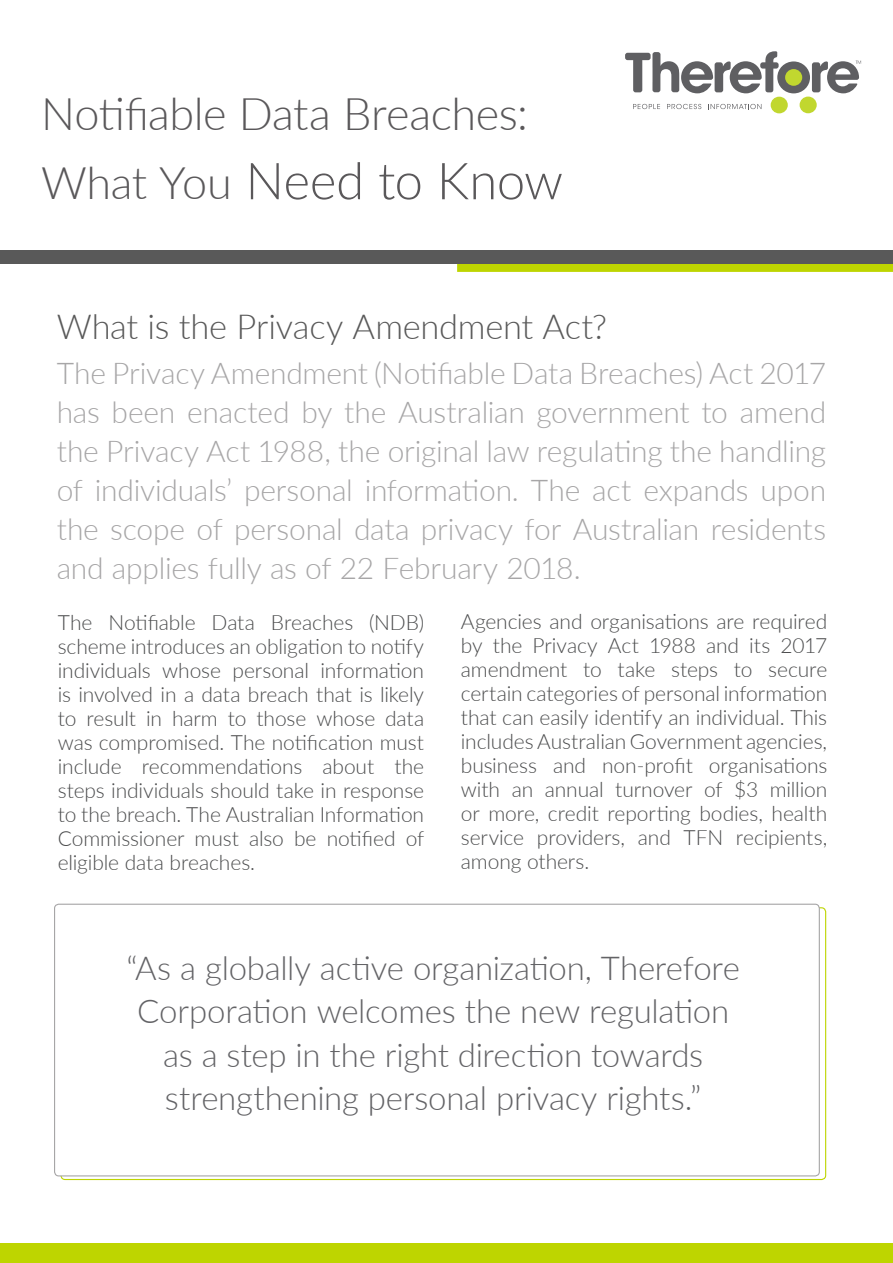
<style>
.page{position:relative;width:893px;height:1263px;background:#fff}
.page>*{position:absolute;margin:0;border:0;box-sizing:border-box;transform-origin:0 0}
.t1{font:300 51px "Lato";letter-spacing:-.01em;color:#5a585a}
.t2{font:300 45px "Lato";letter-spacing:-.01em;color:#5a585a}
.t3{font:300 34.5px "Lato";letter-spacing:-.005em;color:#595959}
.t4{font:300 33px/43.5px "Lato";letter-spacing:-.01em;color:#636366;text-align:center}
.t5{font:300 30px/39px "Lato";letter-spacing:-.01em;color:#a7a6a7;text-align:justify}
.t6{font:300 21px/24px "Lato";letter-spacing:-.005em;color:#4b4c4d;text-align:justify}
.s1{font-size:45px}
</style>
<div class="page">
<div style="left:457px;top:263px;width:436px;height:9px;background:#bed500"></div>
<div style="left:0;top:1244px;width:893px;height:19px;background:#bed500"></div>
<div style="left:0;top:250px;width:893px;height:14px;background:#595959"></div>
<svg style="left:633px;top:104px;width:27px;height:5px"></svg>
<svg style="left:667px;top:104px;width:34px;height:5px"></svg>
<svg style="left:708px;top:104px;width:53px;height:5px"></svg>
<div style="left:777px;top:61px;width:33px;height:32px;background:#5f5f62;border-radius:50%"></div>
<div style="left:785px;top:69px;width:17px;height:17px;background:#c1d72f;border-radius:50%"></div>
<div style="left:771px;top:97px;width:17px;height:16px;background:#c1d72f;border-radius:50%"></div>
<div style="left:800px;top:97px;width:17px;height:16px;background:#c1d72f;border-radius:50%"></div>
<svg style="left:625px;top:51px;width:154px;height:42px"></svg>
<svg style="left:812px;top:61px;width:49px;height:32px"></svg>
<p class="t2" style="left:41px;top:83px;width:489px">Notifiable Data Breaches:</p>
<p class="t1" style="left:41px;top:145px;width:523px"><span class="s1">What You</span> Need to Know</p>
<p class="t3" style="left:57px;top:303px;width:552px">What is the Privacy Amendment Act?</p>
<p class="t5" style="left:57px;top:353px;width:771px">The Privacy Amendment (Notifiable Data Breaches) Act 2017 has been enacted by the Australian government to amend the Privacy Act 1988, the original law regulating the handling of individuals’ personal information. The act expands upon the scope of personal data privacy for Australian residents and applies fully as of 22 February 2018.</p>
<p class="t6" style="left:58px;top:610px;width:368px">The Notifiable Data Breaches (NDB) scheme introduces an obligation to notify individuals whose personal information is involved in a data breach that is likely to result in harm to those whose data was compromised. The notification must include recommendations about the steps individuals should take in response to the breach. The Australian Information Commissioner must also be notified of eligible data breaches.</p>
<p class="t6" style="left:461px;top:609px;width:368px">Agencies and organisations are required by the Privacy Act 1988 and its 2017 amendment to take steps to secure certain categories of personal information that can easily identify an individual. This includes Australian Government agencies, business and non-profit organisations with an annual turnover of $3 million or more, credit reporting bodies, health service providers, and TFN recipients, among others.</p>
<p class="t4" style="left:126px;top:945px;width:615px">“As a globally active organization, Therefore Corporation welcomes the new regulation as a step in the right direction towards strengthening personal privacy rights.”</p>
</div>
